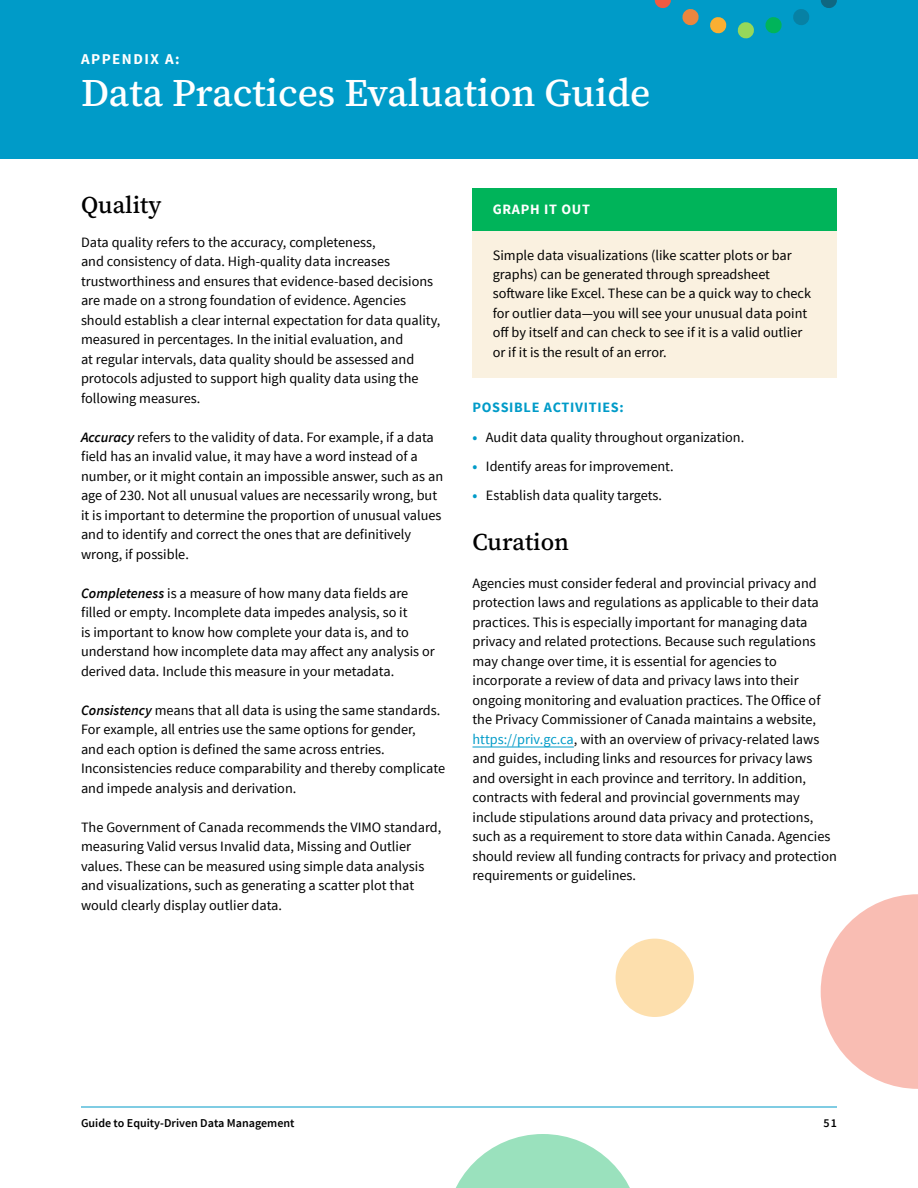
<style>
.page{position:relative;width:918px;height:1188px;background:#fff}
.page>*{position:absolute;margin:0;border:0;box-sizing:border-box;transform-origin:0 0}
.t1{font:500 39px "Source Serif 418 pt";color:#fff}
.t2{font:500 24px "Source Serif 418 pt";color:#000}
.t3{font:700 15px "Source Sans Pro";letter-spacing:.1em;color:#fff}
.t4{font:14.25px/19.5px "Source Sans Pro";color:#000}
.t5{font:700 14.25px "Source Sans Pro";letter-spacing:.05em;color:#009bc8}
.t6{font:700 14.25px "Source Sans Pro";letter-spacing:.05em;color:#fff}
.t7{font:600 12px "Source Sans Pro";color:#000}
.s1{font-weight:600;font-style:italic}
.s2{font-weight:700;color:#009bc8}
.s3{color:#009bc8}
</style>
<div class="page">
<div style="left:0;top:0;width:918px;height:159px;background:#009bc8"></div>
<hr style="left:81px;top:1107px;width:756px;height:1px;background:#009bc8">
<svg style="left:793px;top:9px;width:16px;height:16px"></svg>
<svg style="left:710px;top:17px;width:17px;height:17px"></svg>
<svg style="left:765px;top:17px;width:17px;height:17px"></svg>
<svg style="left:654px;top:0;width:17px;height:8px"></svg>
<svg style="left:821px;top:0;width:16px;height:8px"></svg>
<svg style="left:737px;top:22px;width:17px;height:17px"></svg>
<svg style="left:682px;top:9px;width:17px;height:17px"></svg>
<div style="left:472px;top:188px;width:365px;height:44px;background:#00b45a"></div>
<div style="left:472px;top:231px;width:365px;height:147px;background:#faf1e0"></div>
<hr style="left:472px;top:747px;width:102px;height:1px;background:#009bc8">
<svg style="left:456px;top:1134px;width:174px;height:54px"></svg>
<div style="left:616px;top:939px;width:78px;height:78px;background:#fddfad;border-radius:50%"></div>
<svg style="left:821px;top:894px;width:97px;height:195px"></svg>
<p class="t3" style="left:81px;top:50px;width:100px">APPENDIX A:</p>
<h1 class="t1" style="left:81px;top:67px;width:571px">Data Practices Evaluation Guide</h1>
<h2 class="t2" style="left:81px;top:189px;width:82px">Quality</h2>
<p class="t4" style="left:81px;top:233px;width:361px">Data quality refers to the accuracy, completeness,<br>and consistency of data. High-quality data increases trustworthiness and ensures that evidence-based decisions are made on a strong foundation of evidence. Agencies should establish a clear internal expectation for data quality, measured in percentages. In the initial evaluation, and<br>at regular intervals, data quality should be assessed and protocols adjusted to support high quality data using the following measures.</p>
<p class="t4" style="left:81px;top:427px;width:364px"><span class="s1">Accuracy</span> refers to the validity of data. For example, if a data field has an invalid value, it may have a word instead of a number, or it might contain an impossible answer, such as an age of 230. Not all unusual values are necessarily wrong, but it is important to determine the proportion of unusual values and to identify and correct the ones that are definitively wrong, if possible.</p>
<p class="t4" style="left:81px;top:583px;width:355px"><span class="s1">Completeness</span> is a measure of how many data fields are filled or empty. Incomplete data impedes analysis, so it<br>is important to know how complete your data is, and to understand how incomplete data may affect any analysis or derived data. Include this measure in your metadata.</p>
<p class="t4" style="left:81px;top:700px;width:366px"><span class="s1">Consistency</span> means that all data is using the same standards.<br>For example, all entries use the same options for gender,<br>and each option is defined the same across entries.<br>Inconsistencies reduce comparability and thereby complicate and impede analysis and derivation.</p>
<p class="t4" style="left:81px;top:817px;width:362px">The Government of Canada recommends the VIMO standard, measuring Valid versus Invalid data, Missing and Outlier values. These can be measured using simple data analysis and visualizations, such as generating a scatter plot that would clearly display outlier data.</p>
<p class="t6" style="left:493px;top:200px;width:99px">GRAPH IT OUT</p>
<p class="t4" style="left:493px;top:245px;width:320px">Simple data visualizations (like scatter plots or bar graphs) can be generated through spreadsheet software like Excel. These can be a quick way to check for outlier data—you will see your unusual data point off by itself and can check to see if it is a valid outlier or if it is the result of an error.</p>
<p class="t5" style="left:473px;top:399px;width:153px">POSSIBLE ACTIVITIES:</p>
<p class="t4" style="left:473px;top:428px;width:273px"><span class="s2">•</span> Audit data quality throughout organization.</p>
<p class="t4" style="left:473px;top:457px;width:203px"><span class="s2">•</span> Identify areas for improvement.</p>
<p class="t4" style="left:473px;top:486px;width:191px"><span class="s2">•</span> Establish data quality targets.</p>
<h2 class="t2" style="left:472px;top:526px;width:98px">Curation</h2>
<p class="t4" style="left:472px;top:574px;width:366px">Agencies must consider federal and provincial privacy and protection laws and regulations as applicable to their data practices. This is especially important for managing data privacy and related protections. Because such regulations may change over time, it is essential for agencies to incorporate a review of data and privacy laws into their ongoing monitoring and evaluation practices. The Office of the Privacy Commissioner of Canada maintains a website, <span class="s3">https://priv.gc.ca</span>, with an overview of privacy-related laws and guides, including links and resources for privacy laws and oversight in each province and territory. In addition, contracts with federal and provincial governments may include stipulations around data privacy and protections, such as a requirement to store data within Canada. Agencies should review all funding contracts for privacy and protection requirements or guidelines.</p>
<p class="t7" style="left:81px;top:1115px;width:215px">Guide to Equity-Driven Data Management</p>
<p class="t7" style="left:823px;top:1115px;width:15px">51</p>
</div>
